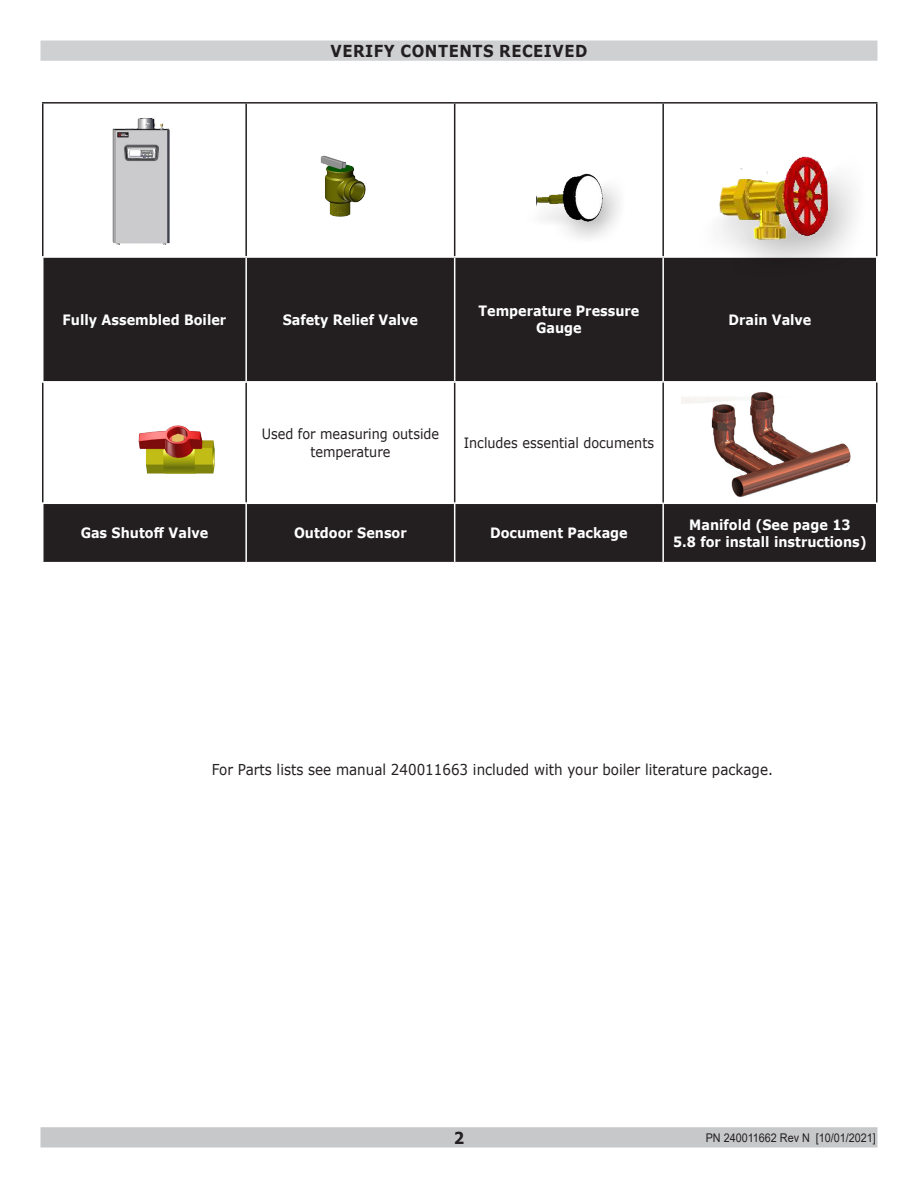
<style>
.page{position:relative;width:918px;height:1188px;background:#fff}
.page>*{position:absolute;margin:0;border:0;box-sizing:border-box;transform-origin:0 0}
.t1{font:700 16.5px "Verdana";letter-spacing:.035em;color:#231f20;scale:.9 1}
.t2{font:15px "Verdana";color:#231f20;scale:.9 1}
.t3{font:700 14.25px/17.1px "Verdana";color:#fff;text-align:center;scale:.9 1}
.t4{font:14.25px/17.1px "Verdana";color:#231f20;text-align:center;scale:.9 1}
.t5{font:12px "Arial";color:#231f20;scale:.9 1}
</style>
<div class="page">
<div style="left:41px;top:1128px;width:836px;height:19px;background:#c7c8ca"></div>
<div style="left:40px;top:1127px;width:838px;height:21px;border:2px solid #c7c8ca"></div>
<div style="left:44px;top:258px;width:832px;height:123px;background:#231f20"></div>
<div style="left:44px;top:504px;width:832px;height:58px;background:#231f20"></div>
<hr style="left:42px;top:102px;width:204px;height:2px;background:#231f20">
<hr style="left:42px;top:104px;width:2px;height:152px;background:#231f20">
<hr style="left:246px;top:102px;width:209px;height:2px;background:#231f20">
<hr style="left:245px;top:104px;width:2px;height:152px;background:#231f20">
<hr style="left:455px;top:102px;width:208px;height:2px;background:#231f20">
<hr style="left:454px;top:104px;width:1px;height:152px;background:#231f20">
<hr style="left:663px;top:102px;width:215px;height:2px;background:#231f20">
<hr style="left:662px;top:104px;width:2px;height:152px;background:#231f20">
<hr style="left:876px;top:104px;width:2px;height:152px;background:#231f20">
<hr style="left:42px;top:383px;width:2px;height:120px;background:#231f20">
<hr style="left:245px;top:383px;width:2px;height:120px;background:#231f20">
<hr style="left:454px;top:383px;width:1px;height:120px;background:#231f20">
<hr style="left:245px;top:258px;width:2px;height:123px;background:#fff">
<hr style="left:454px;top:258px;width:1px;height:123px;background:#fff">
<hr style="left:662px;top:258px;width:2px;height:123px;background:#fff">
<hr style="left:245px;top:504px;width:2px;height:58px;background:#fff">
<hr style="left:454px;top:504px;width:1px;height:58px;background:#fff">
<hr style="left:662px;top:504px;width:2px;height:58px;background:#fff">
<hr style="left:662px;top:383px;width:2px;height:120px;background:#231f20">
<hr style="left:876px;top:383px;width:2px;height:120px;background:#231f20">
<img style="left:681px;top:392px;width:170px;height:105px">
<div style="left:41px;top:41px;width:836px;height:19px;background:#cfd0d2"></div>
<div style="left:40px;top:40px;width:838px;height:21px;border:2px solid #cfd0d2"></div>
<div style="left:692px;top:148px;width:175px;height:130px;background:#231f20;opacity:.75"></div>
<img style="left:716px;top:148px;width:114px;height:99px">
<div style="left:520px;top:170px;width:106px;height:74px;background:#231f20;opacity:.75"></div>
<img style="left:537px;top:170px;width:67px;height:69px">
<img style="left:320px;top:155px;width:46px;height:62px">
<img style="left:138px;top:425px;width:77px;height:49px">
<img style="left:112px;top:118px;width:58px;height:127px">
<p class="t1" style="left:331px;top:39px;width:287px">VERIFY CONTENTS RECEIVED</p>
<p class="t3" style="left:63px;top:311px;width:183px">Fully Assembled Boiler</p>
<p class="t3" style="left:283px;top:311px;width:152px">Safety Relief Valve</p>
<p class="t3" style="left:478px;top:302px;width:180px">Temperature Pressure<br>Gauge</p>
<p class="t3" style="left:728px;top:311px;width:94px">Drain Valve</p>
<p class="t4" style="left:262px;top:426px;width:199px">Used for measuring outside temperature</p>
<p class="t4" style="left:464px;top:434px;width:213px">Includes essential documents</p>
<p class="t3" style="left:81px;top:524px;width:143px">Gas Shutoff Valve</p>
<p class="t3" style="left:294px;top:524px;width:127px">Outdoor Sensor</p>
<p class="t3" style="left:490px;top:524px;width:155px">Document Package</p>
<p class="t3" style="left:673px;top:516px;width:217px">Manifold (See page 13<br>5.8 for install instructions)</p>
<p class="t2" style="left:212px;top:759px;width:625px">For Parts lists see manual 240011663 included with your boiler literature package.</p>
<p class="t1" style="left:454px;top:1126px;width:13px">2</p>
<p class="t5" style="left:706px;top:1129px;width:191px">PN 240011662 Rev N [10/01/2021]</p>
</div>
